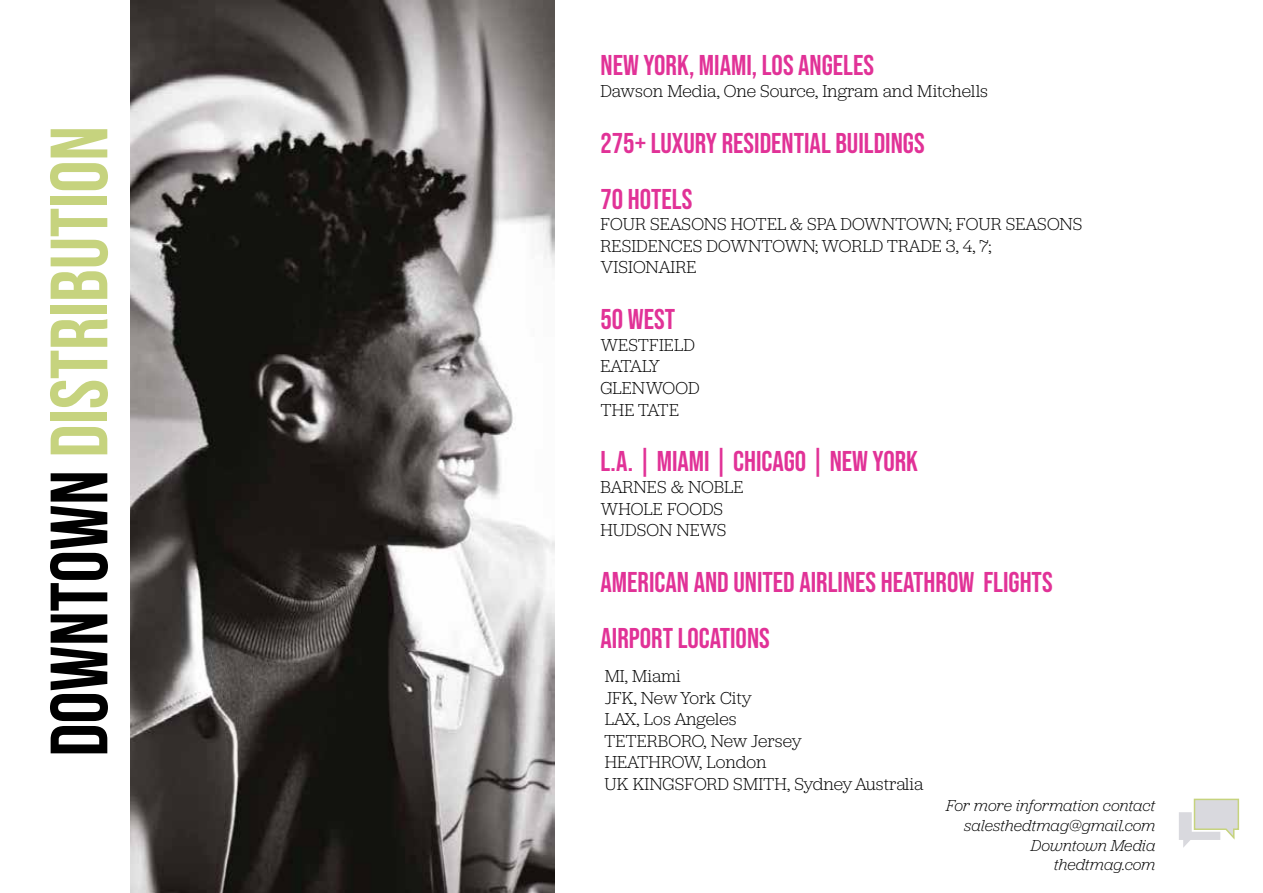
<style>
.page{position:relative;width:1263px;height:893px;background:#fff}
.page>*{position:absolute;margin:0;border:0;box-sizing:border-box;transform-origin:0 0}
.t1{font:81px "Bebas Neue";color:#c6d37e}
.t2{font:28.5px/55.8px "Bebas Neue";color:#e13297}
.t3{font:300 18px/21.6px "Jubilat Mdash";letter-spacing:-.005em;color:#000}
.t4{font:italic 300 16.5px/19.8px "Jubilat Mdash";letter-spacing:-.01em;color:#000;text-align:right}
.s1{color:#000}
</style>
<div class="page">
<svg style="left:1179px;top:798px;width:61px;height:50px"></svg>
<img style="left:131px;top:0;width:424px;height:893px">
<h1 class="t1" style="left:35px;top:757px;width:632px;rotate:-90deg"><span class="s1">downtown</span> distribution</h1>
<h2 class="t2" style="left:600px;top:37px;width:275px">NEW YORK, MIAMI, LOS ANGELES</h2>
<p class="t3" style="left:600px;top:79px;width:389px">Dawson Media, One Source, Ingram and Mitchells</p>
<h2 class="t2" style="left:600px;top:115px;width:326px">275+ LUXURY RESIDENTIAL BUILDINGS<br>70 HOTELS</h2>
<p class="t3" style="left:600px;top:213px;width:483px">FOUR SEASONS HOTEL &amp; SPA DOWNTOWN; FOUR SEASONS<br>RESIDENCES DOWNTOWN; WORLD TRADE 3, 4, 7;<br>VISIONAIRE</p>
<h2 class="t2" style="left:600px;top:291px;width:76px">50 WEST</h2>
<p class="t3" style="left:600px;top:333px;width:100px">WESTFIELD<br>EATALY<br>GLENWOOD<br>THE TATE</p>
<h2 class="t2" style="left:600px;top:433px;width:319px">L.A. | MIAMI | CHICAGO | NEW YORK</h2>
<p class="t3" style="left:600px;top:475px;width:145px">BARNES &amp; NOBLE<br>WHOLE FOODS<br>HUDSON NEWS</p>
<h2 class="t2" style="left:600px;top:554px;width:454px">AMERICAN AND UNITED AIRLINES HEATHROW FLIGHTS<br>AIRPORT LOCATIONS</h2>
<p class="t3" style="left:604px;top:664px;width:321px">MI, Miami<br>JFK, New York City<br>LAX, Los Angeles<br>TETERBORO, New Jersey<br>HEATHROW, London<br>UK KINGSFORD SMITH, Sydney Australia</p>
<p class="t4" style="left:946px;top:795px;width:211px">For more information contact salesthedtmag@gmail.com<br>Downtown Media thedtmag.com</p>
</div>
